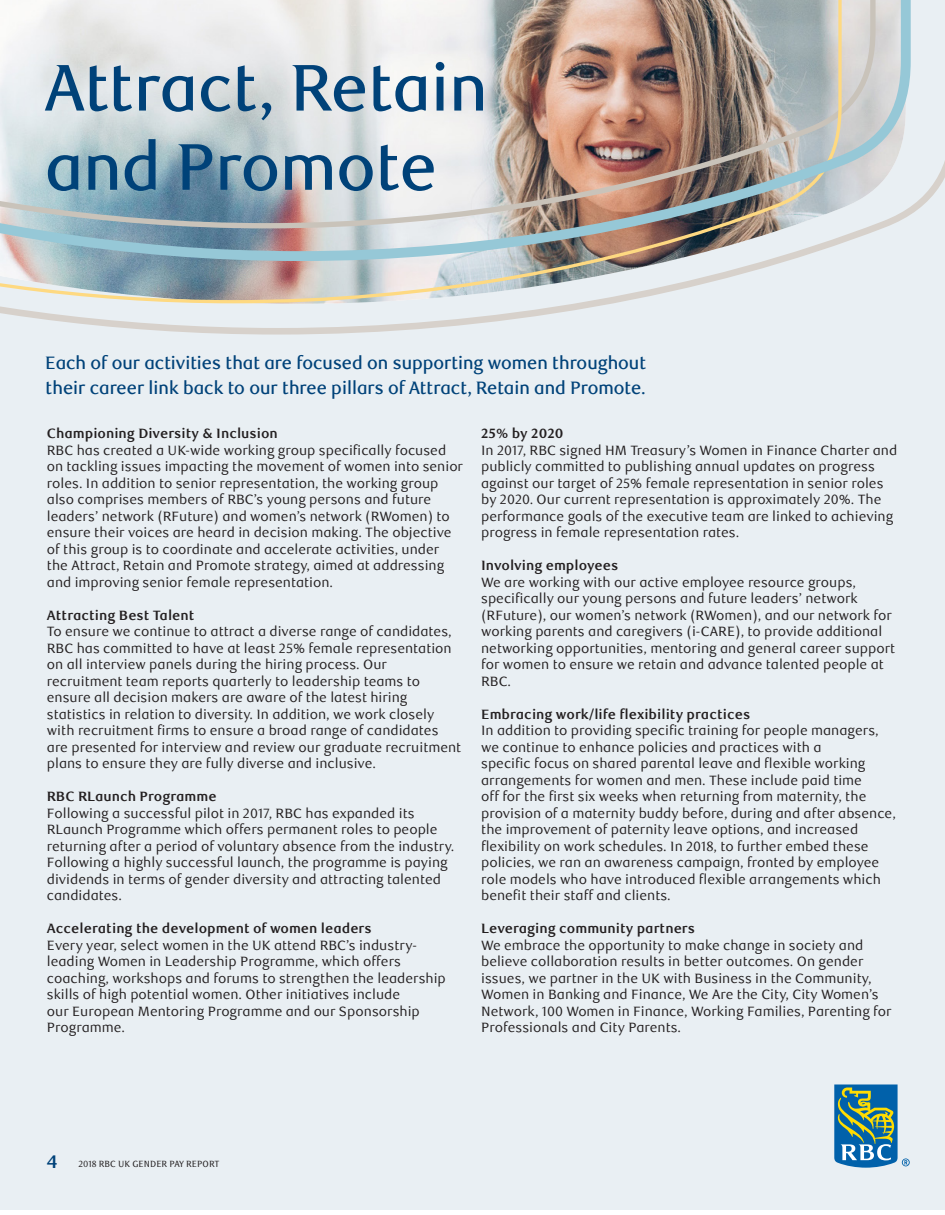
<style>
.page{position:relative;width:945px;height:1215px;background:#fff}
.page>*{position:absolute;margin:0;border:0;box-sizing:border-box;transform-origin:0 0}
.t1{font:500 66px/79.2px "RBC Display";color:#004279}
.t2{font:500 18px/24.6px "RBC Display Tabular";color:#004279}
.t3{font:13.5px/16.5px "RBC Text";color:#231f20}
.t4{font:700 13.5px "RBC Text";color:#231f20}
.t5{font:9px "RBC Text Cond";color:#231f20}
.s1{font-family:"RBC Text";font-weight:700;font-size:18px;color:#004279}
</style>
<div class="page">
<div style="left:0;top:0;width:945px;height:1209px;background:#e9eff3"></div>
<svg style="left:834px;top:1085px;width:76px;height:83px"></svg>
<svg style="left:0;top:161px;width:945px;height:174px"></svg>
<img style="left:0;top:0;width:911px;height:261px">
<p class="t1" style="left:45px;top:50px;width:444px">Attract, Retain and Promote</p>
<p class="t2" style="left:46px;top:351px;width:602px">Each of our activities that are focused on supporting women throughout their career link back to our three pillars of Attract, Retain and Promote.</p>
<p class="t4" style="left:47px;top:426px;width:232px">Championing Diversity &amp; Inclusion</p>
<p class="t3" style="left:47px;top:442px;width:418px">RBC has created a UK-wide working group specifically focused on tackling issues impacting the movement of women into senior roles. In addition to senior representation, the working group also comprises members of RBC’s young persons and future leaders’ network (RFuture) and women’s network (RWomen) to ensure their voices are heard in decision making. The objective of this group is to coordinate and accelerate activities, under the Attract, Retain and Promote strategy, aimed at addressing and improving senior female representation.</p>
<p class="t4" style="left:47px;top:607px;width:149px">Attracting Best Talent</p>
<p class="t3" style="left:47px;top:624px;width:416px">To ensure we continue to attract a diverse range of candidates, RBC has committed to have at least 25% female representation on all interview panels during the hiring process. Our recruitment team reports quarterly to leadership teams to ensure all decision makers are aware of the latest hiring statistics in relation to diversity. In addition, we work closely with recruitment firms to ensure a broad range of candidates are presented for interview and review our graduate recruitment plans to ensure they are fully diverse and inclusive.</p>
<p class="t4" style="left:47px;top:789px;width:171px">RBC RLaunch Programme</p>
<p class="t3" style="left:47px;top:805px;width:409px">Following a successful pilot in 2017, RBC has expanded its RLaunch Programme which offers permanent roles to people returning after a period of voluntary absence from the industry.<br>Following a highly successful launch, the programme is paying dividends in terms of gender diversity and attracting talented candidates.</p>
<p class="t4" style="left:47px;top:921px;width:326px">Accelerating the development of women leaders</p>
<p class="t3" style="left:47px;top:937px;width:401px">Every year, select women in the UK attend RBC’s industry&shy;leading Women in Leadership Programme, which offers coaching, workshops and forums to strengthen the leadership skills of high potential women. Other initiatives include<br>our European Mentoring Programme and our Sponsorship Programme.</p>
<p class="t4" style="left:481px;top:426px;width:84px">25% by 2020</p>
<p class="t3" style="left:481px;top:442px;width:418px">In 2017, RBC signed HM Treasury’s Women in Finance Charter and publicly committed to publishing annual updates on progress against our target of 25% female representation in senior roles by 2020. Our current representation is approximately 20%. The performance goals of the executive team are linked to achieving progress in female representation rates.</p>
<p class="t4" style="left:481px;top:558px;width:139px">Involving employees</p>
<p class="t3" style="left:481px;top:574px;width:416px">We are working with our active employee resource groups, specifically our young persons and future leaders’ network (RFuture), our women’s network (RWomen), and our network for working parents and caregivers (i-CARE), to provide additional networking opportunities, mentoring and general career support for women to ensure we retain and advance talented people at RBC.</p>
<p class="t4" style="left:481px;top:706px;width:271px">Embracing work/life flexibility practices</p>
<p class="t3" style="left:481px;top:723px;width:416px">In addition to providing specific training for people managers, we continue to enhance policies and practices with a<br>specific focus on shared parental leave and flexible working arrangements for women and men. These include paid time<br>off for the first six weeks when returning from maternity, the provision of a maternity buddy before, during and after absence, the improvement of paternity leave options, and increased flexibility on work schedules. In 2018, to further embed these policies, we ran an awareness campaign, fronted by employee role models who have introduced flexible arrangements which benefit their staff and clients.</p>
<p class="t4" style="left:481px;top:921px;width:216px">Leveraging community partners</p>
<p class="t3" style="left:481px;top:937px;width:412px">We embrace the opportunity to make change in society and believe collaboration results in better outcomes. On gender issues, we partner in the UK with Business in the Community, Women in Banking and Finance, We Are the City, City Women’s Network, 100 Women in Finance, Working Families, Parenting for Professionals and City Parents.</p>
<p class="t5" style="left:47px;top:1159px;width:175px"><span class="s1">4</span> 2018 RBC UK GENDER PAY REPORT</p>
</div>
